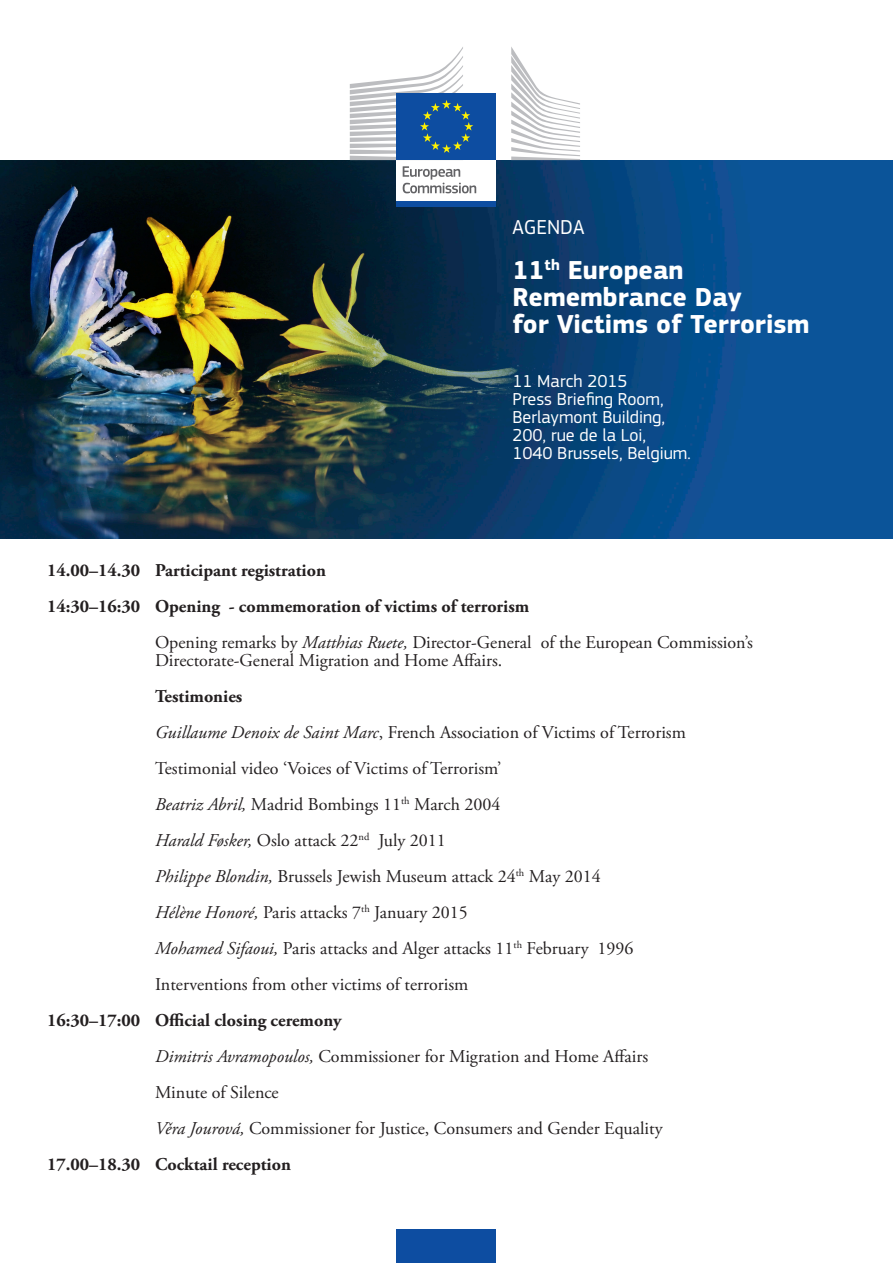
<style>
.page{position:relative;width:893px;height:1263px;background:#fff}
.page>*{position:absolute;margin:0;border:0;box-sizing:border-box;transform-origin:0 0}
.t1{font:700 27px/27px "EC Square Sans Pro";color:#fff}
.t2{font:21px "EC Square Sans Pro";color:#fff}
.t3{font:18px "Adobe Garamond Pro";color:#231f20}
.t4{font:700 18px "Adobe Garamond Pro";color:#231f20}
.t5{font:18px "EC Square Sans Pro";color:#fff}
.s1{font-style:italic}
</style>
<div class="page">
<img style="left:0;top:160px;width:893px;height:378px">
<div style="left:397px;top:1230px;width:99px;height:33px;background:#0d4da1"></div>
<div style="left:397px;top:158px;width:99px;height:43px;background:#fff"></div>
<svg style="left:403px;top:166px;width:73px;height:27px"></svg>
<svg style="left:511px;top:47px;width:69px;height:113px"></svg>
<div style="left:397px;top:94px;width:99px;height:66px;background:#0d4da1"></div>
<svg style="left:350px;top:47px;width:123px;height:113px"></svg>
<div style="left:397px;top:201px;width:99px;height:6px;background:#0d4da1"></div>
<p class="t2" style="left:512px;top:215px;width:74px">AGENDA</p>
<p class="t1" style="left:512px;top:257px;width:173px">11<sup>th</sup> European</p>
<p class="t1" style="left:512px;top:284px;width:299px">Remembrance Day<br>for Victims of Terrorism</p>
<p class="t5" style="left:512px;top:370px;width:117px">11 March 2015</p>
<p class="t5" style="left:512px;top:388px;width:153px">Press Briefing Room,</p>
<p class="t5" style="left:512px;top:406px;width:154px">Berlaymont Building,</p>
<p class="t5" style="left:512px;top:424px;width:135px">200, rue de la Loi,</p>
<p class="t5" style="left:512px;top:442px;width:180px">1040 Brussels, Belgium.</p>
<p class="t4" style="left:47px;top:559px;width:280px">14.00–14.30 Participant registration</p>
<p class="t4" style="left:47px;top:595px;width:484px">14:30–16:30 Opening - commemoration of victims of terrorism</p>
<p class="t3" style="left:155px;top:631px;width:599px">Opening remarks by <span class="s1">Matthias Ruete,</span> Director-General of the European Commission’s</p>
<p class="t3" style="left:155px;top:649px;width:349px">Directorate-General Migration and Home Affairs.</p>
<p class="t4" style="left:155px;top:685px;width:89px">Testimonies</p>
<p class="t3" style="left:155px;top:721px;width:532px"><span class="s1">Guillaume Denoix de Saint Marc</span>, French Association of Victims of Terrorism</p>
<p class="t3" style="left:155px;top:757px;width:348px">Testimonial video ‘Voices of Victims of Terrorism’</p>
<p class="t3" style="left:155px;top:793px;width:347px"><span class="s1">Beatriz Abril,</span> Madrid Bombings 11<sup>th</sup> March 2004</p>
<p class="t3" style="left:155px;top:829px;width:292px"><span class="s1">Harald Føsker,</span> Oslo attack 22<sup>nd</sup> July 2011</p>
<p class="t3" style="left:155px;top:865px;width:447px"><span class="s1">Philippe Blondin,</span> Brussels Jewish Museum attack 24<sup>th</sup> May 2014</p>
<p class="t3" style="left:155px;top:901px;width:314px"><span class="s1">Hélène Honoré,</span> Paris attacks 7<sup>th</sup> January 2015</p>
<p class="t3" style="left:155px;top:937px;width:480px"><span class="s1">Mohamed Sifaoui,</span> Paris attacks and Alger attacks 11<sup>th</sup> February 1996</p>
<p class="t3" style="left:155px;top:973px;width:315px">Interventions from other victims of terrorism</p>
<p class="t4" style="left:47px;top:1009px;width:296px">16:30–17:00 Official closing ceremony</p>
<p class="t3" style="left:155px;top:1045px;width:495px"><span class="s1">Dimitris Avramopoulos,</span> Commissioner for Migration and Home Affairs</p>
<p class="t3" style="left:155px;top:1081px;width:125px">Minute of Silence</p>
<p class="t3" style="left:155px;top:1117px;width:509px"><span class="s1">Věra Jourová,</span> Commissioner for Justice, Consumers and Gender Equality</p>
<p class="t4" style="left:47px;top:1153px;width:245px">17.00–18.30 Cocktail reception</p>
</div>
